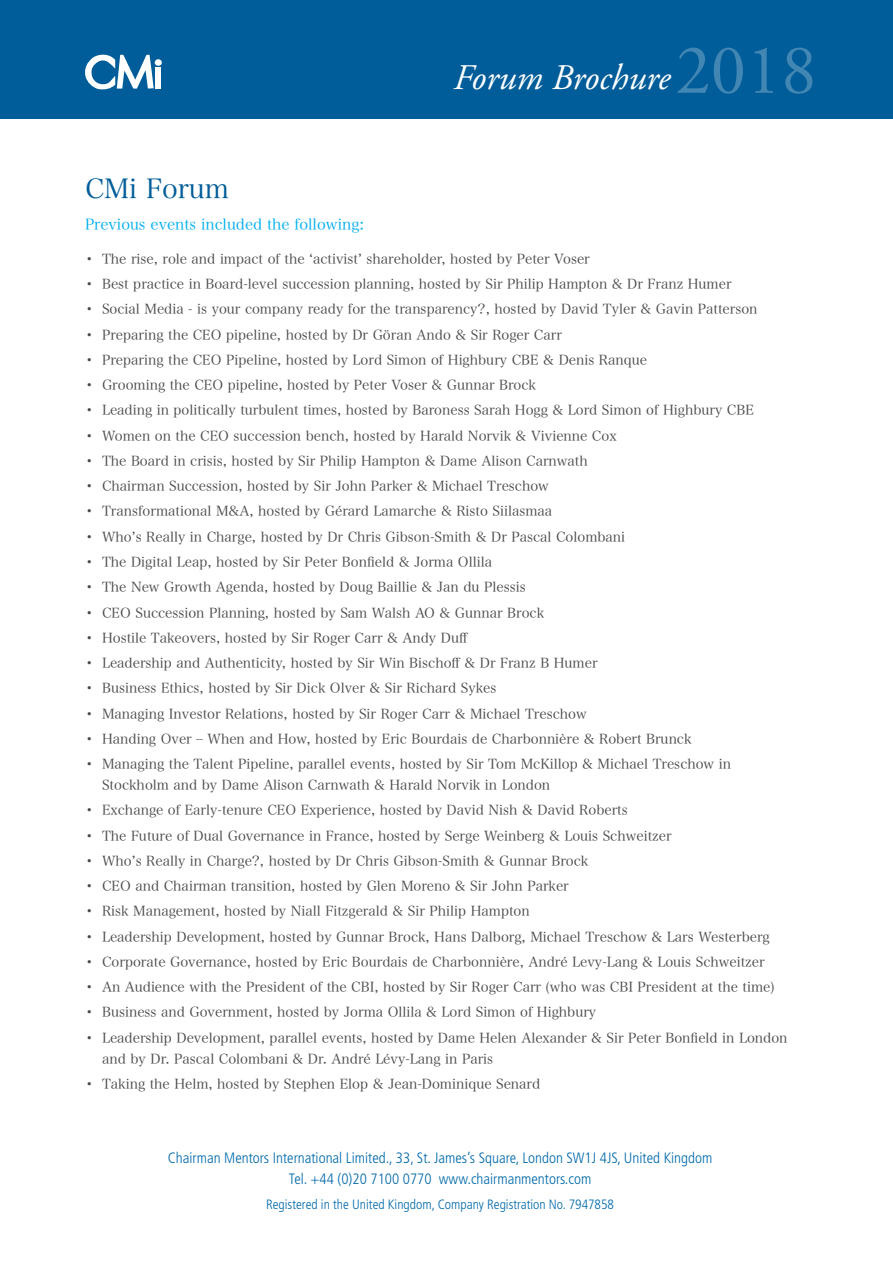
<style>
.page{position:relative;width:893px;height:1263px;background:#fff}
.page>*{position:absolute;margin:0;border:0;box-sizing:border-box;transform-origin:0 0}
.t1{font:italic 36px "Adobe Garamond";color:#fff}
.t2{font:27px "Hira Min Pro W3";color:#005d99}
.t3{font:300 condensed 15px/21px "Frutiger";color:#0069aa;text-align:center}
.t4{font:15px "Hira Min Pro W3";color:#00aeef}
.t5{font:13.5px/21px "Hira Min Pro W3";color:#4a484b}
.t6{font:300 condensed 13.5px "Frutiger";color:#0069aa}
.s1{font-family:"Adobe Garamond Pro";font-style:normal;font-size:70.5px}
</style>
<div class="page">
<div style="left:0;top:0;width:893px;height:118px;background:#005d99"></div>
<svg style="left:85px;top:54px;width:77px;height:36px"></svg>
<div style="left:156px;top:67px;width:5px;height:22px;background:#fff"></div>
<h1 class="t1" style="left:453px;top:58px;width:365px">Forum Brochure<span class="s1">2018</span></h1>
<h2 class="t2" style="left:85px;top:165px;width:146px">CMi Forum</h2>
<p class="t4" style="left:85px;top:212px;width:281px">Previous events included the following:</p>
<p class="t5" style="left:85px;top:247px;width:506px">• The rise, role and impact of the ‘activist’ shareholder, hosted by Peter Voser</p>
<p class="t5" style="left:85px;top:272px;width:648px">• Best practice in Board-level succession planning, hosted by Sir Philip Hampton &amp; Dr Franz Humer</p>
<p class="t5" style="left:85px;top:298px;width:674px">• Social Media - is your company ready for the transparency?, hosted by David Tyler &amp; Gavin Patterson</p>
<p class="t5" style="left:85px;top:323px;width:478px">• Preparing the CEO pipeline, hosted by Dr Göran Ando &amp; Sir Roger Carr</p>
<p class="t5" style="left:85px;top:348px;width:563px">• Preparing the CEO Pipeline, hosted by Lord Simon of Highbury CBE &amp; Denis Ranque</p>
<p class="t5" style="left:85px;top:373px;width:452px">• Grooming the CEO pipeline, hosted by Peter Voser &amp; Gunnar Brock</p>
<p class="t5" style="left:85px;top:399px;width:670px">• Leading in politically turbulent times, hosted by Baroness Sarah Hogg &amp; Lord Simon of Highbury CBE</p>
<p class="t5" style="left:85px;top:424px;width:533px">• Women on the CEO succession bench, hosted by Harald Norvik &amp; Vivienne Cox</p>
<p class="t5" style="left:85px;top:449px;width:504px">• The Board in crisis, hosted by Sir Philip Hampton &amp; Dame Alison Carnwath</p>
<p class="t5" style="left:85px;top:474px;width:465px">• Chairman Succession, hosted by Sir John Parker &amp; Michael Treschow</p>
<p class="t5" style="left:85px;top:500px;width:469px">• Transformational M&amp;A, hosted by Gérard Lamarche &amp; Risto Siilasmaa</p>
<p class="t5" style="left:85px;top:525px;width:542px">• Who’s Really in Charge, hosted by Dr Chris Gibson-Smith &amp; Dr Pascal Colombani</p>
<p class="t5" style="left:85px;top:550px;width:408px">• The Digital Leap, hosted by Sir Peter Bonfield &amp; Jorma Ollila</p>
<p class="t5" style="left:85px;top:575px;width:442px">• The New Growth Agenda, hosted by Doug Baillie &amp; Jan du Plessis</p>
<p class="t5" style="left:85px;top:601px;width:461px">• CEO Succession Planning, hosted by Sam Walsh AO &amp; Gunnar Brock</p>
<p class="t5" style="left:85px;top:626px;width:385px">• Hostile Takeovers, hosted by Sir Roger Carr &amp; Andy Duff</p>
<p class="t5" style="left:85px;top:651px;width:514px">• Leadership and Authenticity, hosted by Sir Win Bischoff &amp; Dr Franz B Humer</p>
<p class="t5" style="left:85px;top:676px;width:413px">• Business Ethics, hosted by Sir Dick Olver &amp; Sir Richard Sykes</p>
<p class="t5" style="left:85px;top:702px;width:503px">• Managing Investor Relations, hosted by Sir Roger Carr &amp; Michael Treschow</p>
<p class="t5" style="left:85px;top:727px;width:608px">• Handing Over – When and How, hosted by Eric Bourdais de Charbonnière &amp; Robert Brunck</p>
<p class="t5" style="left:102px;top:752px;width:631px;text-indent:-17px">• Managing the Talent Pipeline, parallel events, hosted by Sir Tom McKillop &amp; Michael Treschow in<br>Stockholm and by Dame Alison Carnwath &amp; Harald Norvik in London</p>
<p class="t5" style="left:85px;top:798px;width:544px">• Exchange of Early-tenure CEO Experience, hosted by David Nish &amp; David Roberts</p>
<p class="t5" style="left:85px;top:824px;width:588px">• The Future of Dual Governance in France, hosted by Serge Weinberg &amp; Louis Schweitzer</p>
<p class="t5" style="left:85px;top:849px;width:505px">• Who’s Really in Charge?, hosted by Dr Chris Gibson-Smith &amp; Gunnar Brock</p>
<p class="t5" style="left:85px;top:874px;width:485px">• CEO and Chairman transition, hosted by Glen Moreno &amp; Sir John Parker</p>
<p class="t5" style="left:85px;top:899px;width:446px">• Risk Management, hosted by Niall Fitzgerald &amp; Sir Philip Hampton</p>
<p class="t5" style="left:85px;top:925px;width:686px">• Leadership Development, hosted by Gunnar Brock, Hans Dalborg, Michael Treschow &amp; Lars Westerberg</p>
<p class="t5" style="left:85px;top:950px;width:681px">• Corporate Governance, hosted by Eric Bourdais de Charbonnière, André Levy-Lang &amp; Louis Schweitzer</p>
<p class="t5" style="left:85px;top:975px;width:691px">• An Audience with the President of the CBI, hosted by Sir Roger Carr (who was CBI President at the time)</p>
<p class="t5" style="left:85px;top:1001px;width:513px">• Business and Government, hosted by Jorma Ollila &amp; Lord Simon of Highbury</p>
<p class="t5" style="left:102px;top:1026px;width:687px;text-indent:-17px">• Leadership Development, parallel events, hosted by Dame Helen Alexander &amp; Sir Peter Bonfield in London and by Dr. Pascal Colombani &amp; Dr. André Lévy-Lang in Paris</p>
<p class="t5" style="left:85px;top:1072px;width:457px">• Taking the Helm, hosted by Stephen Elop &amp; Jean-Dominique Senard</p>
<p class="t3" style="left:168px;top:1147px;width:546px">Chairman Mentors International Limited., 33, St. James’s Square, London SW1J 4JS, United Kingdom<br>Tel. +44 (0)20 7100 0770 www.chairmanmentors.com</p>
<p class="t6" style="left:266px;top:1197px;width:349px">Registered in the United Kingdom, Company Registration No. 7947858</p>
</div>
